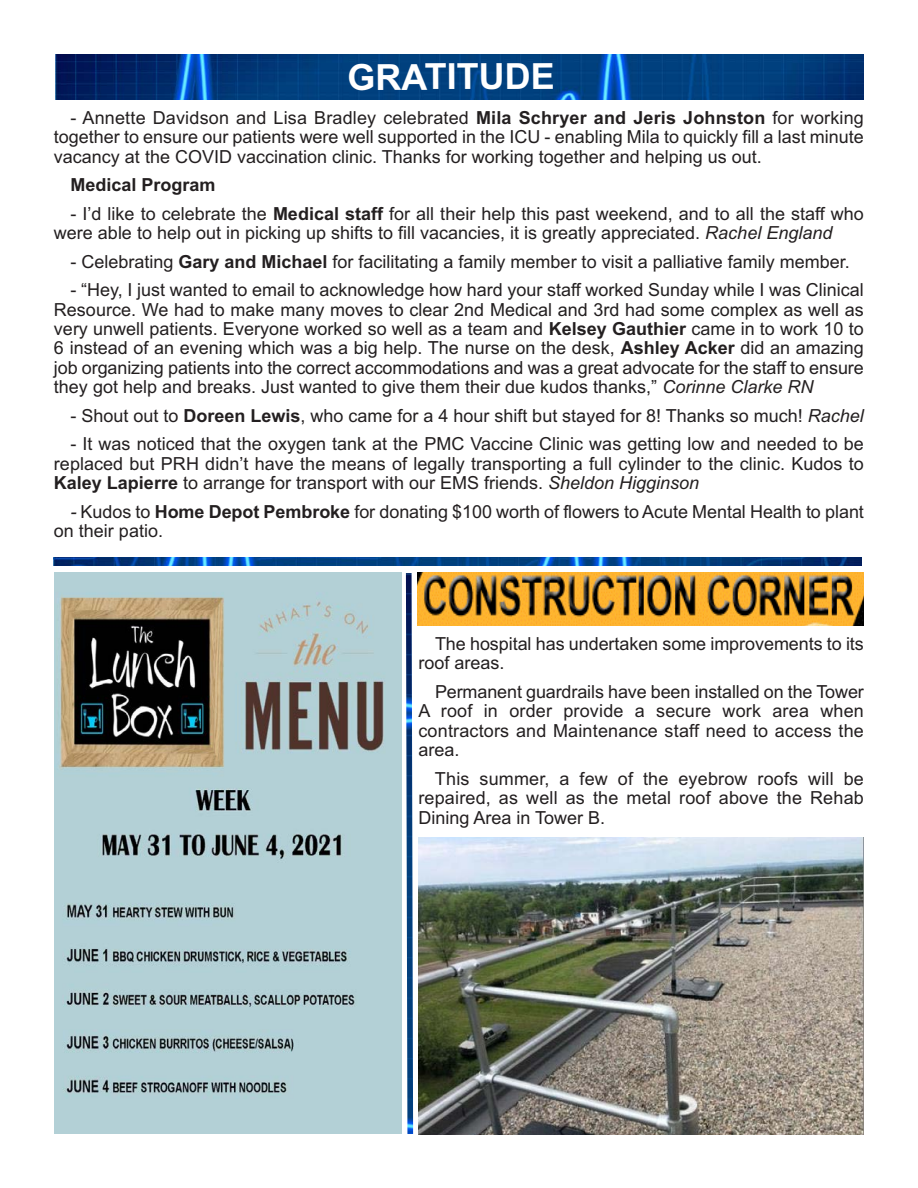
<style>
.page{position:relative;width:918px;height:1188px;background:#fff}
.page>*{position:absolute;margin:0;border:0;box-sizing:border-box;transform-origin:0 0}
.t1{font:700 36px "Arial";letter-spacing:-.005em;color:#fff}
.t2{font:18px/19.5px "Arial";color:#231f20;text-align:justify}
.t3{font:700 18px "Arial";color:#231f20}
.s1{font-weight:700}
.s2{font-style:italic}
</style>
<div class="page">
<img style="left:55px;top:54px;width:808px;height:45px">
<img style="left:54px;top:572px;width:347px;height:562px">
<img style="left:54px;top:558px;width:808px;height:8px">
<img style="left:406px;top:574px;width:7px;height:560px">
<img style="left:418px;top:572px;width:446px;height:54px">
<img style="left:418px;top:837px;width:446px;height:297px">
<p class="t1" style="left:347px;top:64px;width:209px">GRATITUDE</p>
<p class="t2" style="left:54px;top:109px;width:812px;text-indent:17px">- Annette Davidson and Lisa Bradley celebrated <span class="s1">Mila Schryer and Jeris Johnston</span> for working together to ensure our patients were well supported in the ICU - enabling Mila to quickly fill a last minute vacancy at the COVID vaccination clinic. Thanks for working together and helping us out.</p>
<p class="t3" style="left:70px;top:178px;width:147px">Medical Program</p>
<p class="t2" style="left:54px;top:205px;width:811px;text-indent:16px">- I’d like to celebrate the <span class="s1">Medical staff</span> for all their help this past weekend, and to all the staff who were able to help out in picking up shifts to fill vacancies, it is greatly appreciated. <span class="s2">Rachel England</span></p>
<p class="t2" style="left:70px;top:253px;width:781px">- Celebrating <span class="s1">Gary and Michael</span> for facilitating a family member to visit a palliative family member.</p>
<p class="t2" style="left:54px;top:282px;width:812px;text-indent:17px">- “Hey, I just wanted to email to acknowledge how hard your staff worked Sunday while I was Clinical Resource. We had to make many moves to clear 2nd Medical and 3rd had some complex as well as very unwell patients. Everyone worked so well as a team and <span class="s1">Kelsey Gauthier</span> came in to work 10 to 6 instead of an evening which was a big help. The nurse on the desk, <span class="s1">Ashley Acker</span> did an amazing job organizing patients into the correct accommodations and was a great advocate for the staff to ensure they got help and breaks. Just wanted to give them their due kudos thanks,” <span class="s2">Corinne Clarke RN</span></p>
<p class="t2" style="left:70px;top:408px;width:795px">- Shout out to <span class="s1">Doreen Lewis</span>, who came for a 4 hour shift but stayed for 8! Thanks so much! <span class="s2">Rachel</span></p>
<p class="t2" style="left:54px;top:436px;width:811px;text-indent:17px">- It was noticed that the oxygen tank at the PMC Vaccine Clinic was getting low and needed to be replaced but PRH didn’t have the means of legally transporting a full cylinder to the clinic. Kudos to <span class="s1">Kaley Lapierre</span> to arrange for transport with our EMS friends. <span class="s2">Sheldon Higginson</span></p>
<p class="t2" style="left:54px;top:504px;width:811px;text-indent:17px"><span class="s2">-</span> Kudos to <span class="s1">Home Depot Pembroke</span> for donating $100 worth of flowers to Acute Mental Health to plant on their patio.</p>
<p class="t2" style="left:418px;top:635px;width:447px;text-indent:17px">The hospital has undertaken some improvements to its roof areas.</p>
<p class="t2" style="left:418px;top:683px;width:447px;text-indent:17px">Permanent guardrails have been installed on the Tower A roof in order provide a secure work area when contractors and Maintenance staff need to access the area.</p>
<p class="t2" style="left:418px;top:770px;width:447px;text-indent:17px">This summer, a few of the eyebrow roofs will be repaired, as well as the metal roof above the Rehab Dining Area in Tower B.</p>
</div>
